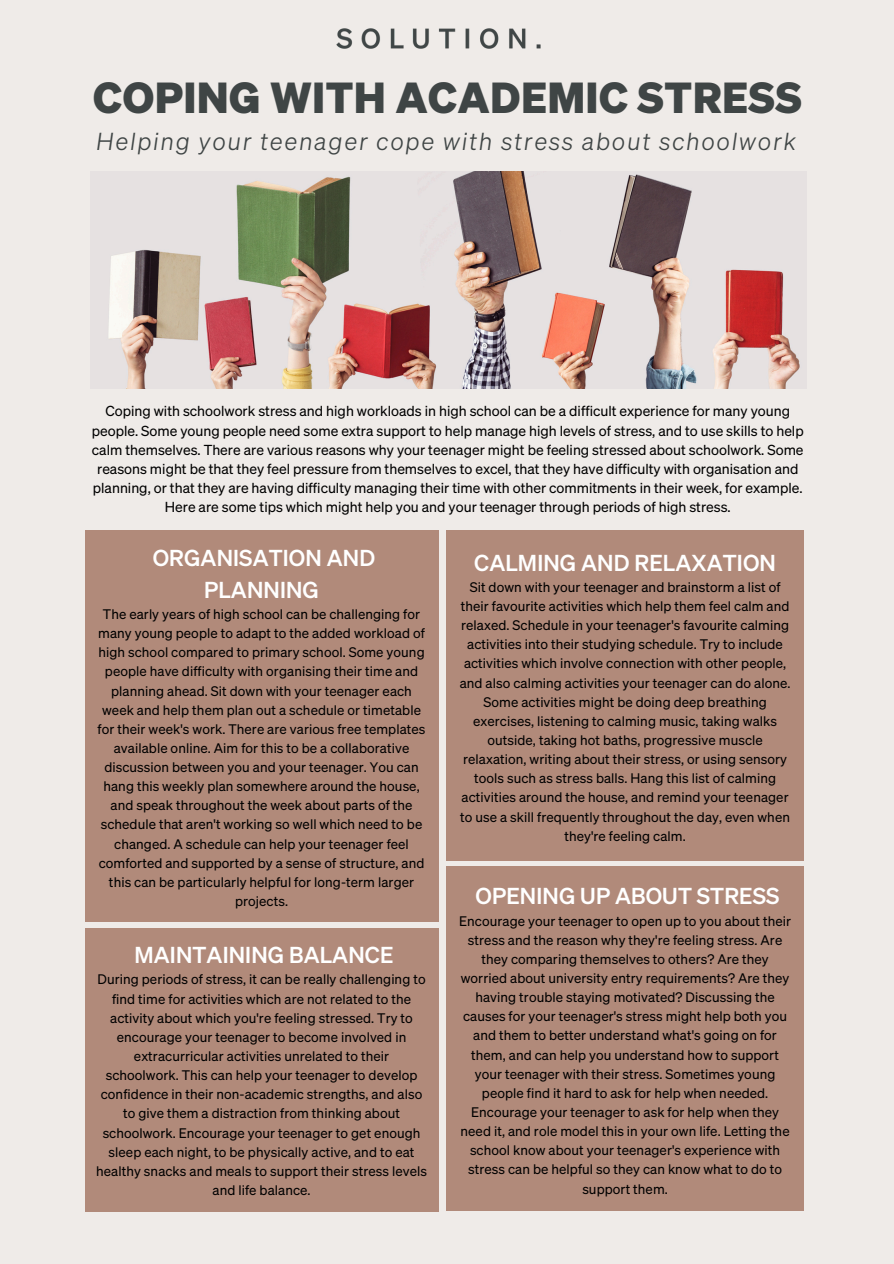
<style>
.page{position:relative;width:894px;height:1264px;background:#fff}
.page>*{position:absolute;margin:0;border:0;box-sizing:border-box;transform-origin:0 0}
.t1{font:700 42.45px "Test Sohne";letter-spacing:.02em;color:#3f4545}
.t2{font:24px "Test Sohne Leicht Kursiv";letter-spacing:.07em;color:#3f4545}
.t3{font:22.5px/31.5px "Sohne Kraftig";letter-spacing:.005em;color:#fff;text-align:center}
.t4{font:14.1px/19.2px "Sohne Buch";color:#000;text-align:center}
.t5{font:13.5px/19.2px "Sohne Buch";letter-spacing:.005em;color:#000;text-align:center}
</style>
<div class="page">
<div style="left:0;top:0;width:893px;height:1263px;background:#efebe8"></div>
<img style="left:336px;top:28px;width:204px;height:20px">
<div style="left:85px;top:530px;width:353px;height:391px;background:#b18a7a"></div>
<div style="left:446px;top:866px;width:357px;height:345px;background:#b18a7a"></div>
<div style="left:446px;top:530px;width:357px;height:330px;background:#b18a7a"></div>
<div style="left:85px;top:927px;width:353px;height:284px;background:#b18a7a"></div>
<img style="left:106px;top:171px;width:697px;height:218px">
<p class="t1" style="left:93px;top:69px;width:709px">COPING WITH ACADEMIC STRESS</p>
<p class="t2" style="left:96px;top:125px;width:701px">Helping your teenager cope with stress about schoolwork</p>
<p class="t4" style="left:92px;top:401px;width:713px">Coping with schoolwork stress and high workloads in high school can be a difficult experience for many young people. Some young people need some extra support to help manage high levels of stress, and to use skills to help calm themselves. There are various reasons why your teenager might be feeling stressed about schoolwork. Some reasons might be that they feel pressure from themselves to excel, that they have difficulty with organisation and planning, or that they are having difficulty managing their time with other commitments in their week, for example.<br>Here are some tips which might help you and your teenager through periods of high stress.</p>
<h1 class="t3" style="left:153px;top:541px;width:224px">ORGANISATION AND<br>PLANNING</h1>
<h2 class="t5" style="left:98px;top:604px;width:329px">The early years of high school can be challenging for many young people to adapt to the added workload of high school compared to primary school. Some young people have difficulty with organising their time and planning ahead. Sit down with your teenager each week and help them plan out a schedule or timetable for their week's work. There are various free templates available online. Aim for this to be a collaborative discussion between you and your teenager. You can hang this weekly plan somewhere around the house, and speak throughout the week about parts of the schedule that aren't working so well which need to be changed. A schedule can help your teenager feel comforted and supported by a sense of structure, and this can be particularly helpful for long-term larger projects.</h2>
<p class="t3" style="left:134px;top:938px;width:260px">MAINTAINING BALANCE</p>
<p class="t5" style="left:96px;top:969px;width:332px">During periods of stress, it can be really challenging to find time for activities which are not related to the activity about which you're feeling stressed. Try to encourage your teenager to become involved in extracurricular activities unrelated to their schoolwork. This can help your teenager to develop confidence in their non-academic strengths, and also to give them a distraction from thinking about schoolwork. Encourage your teenager to get enough sleep each night, to be physically active, and to eat healthy snacks and meals to support their stress levels and life balance.</p>
<p class="t3" style="left:474px;top:545px;width:303px">CALMING AND RELAXATION</p>
<p class="t5" style="left:459px;top:577px;width:332px">Sit down with your teenager and brainstorm a list of their favourite activities which help them feel calm and relaxed. Schedule in your teenager's favourite calming activities into their studying schedule. Try to include activities which involve connection with other people, and also calming activities your teenager can do alone.<br>Some activities might be doing deep breathing exercises, listening to calming music, taking walks outside, taking hot baths, progressive muscle relaxation, writing about their stress, or using sensory tools such as stress balls. Hang this list of calming activities around the house, and remind your teenager to use a skill frequently throughout the day, even when they're feeling calm.</p>
<h3 class="t3" style="left:475px;top:879px;width:305px">OPENING UP ABOUT STRESS</h3>
<p class="t5" style="left:459px;top:910px;width:333px">Encourage your teenager to open up to you about their stress and the reason why they're feeling stress. Are they comparing themselves to others? Are they worried about university entry requirements? Are they having trouble staying motivated? Discussing the causes for your teenager's stress might help both you and them to better understand what's going on for them, and can help you understand how to support your teenager with their stress. Sometimes young people find it hard to ask for help when needed.<br>Encourage your teenager to ask for help when they need it, and role model this in your own life. Letting the school know about your teenager's experience with stress can be helpful so they can know what to do to support them.</p>
</div>
